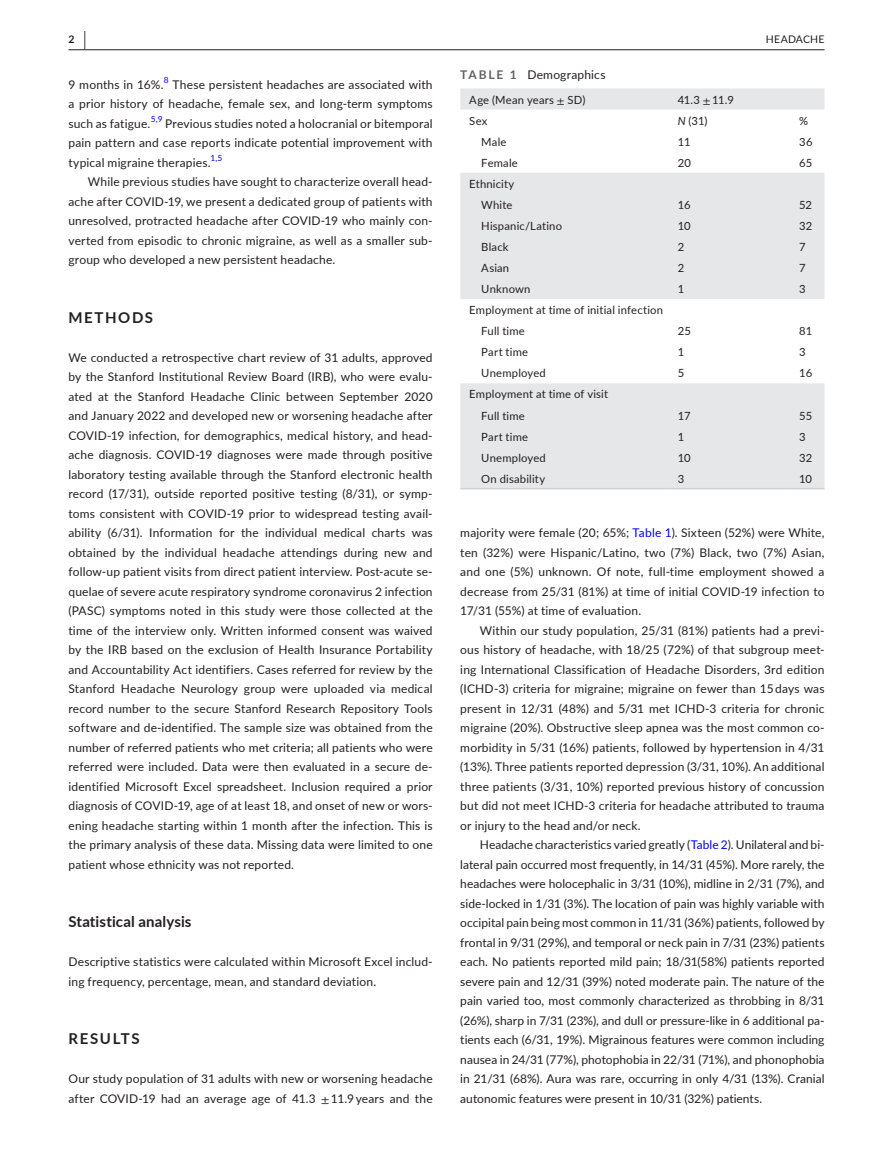
<style>
.page{position:relative;width:893px;height:1174px;background:#fff}
.page>*{position:absolute;margin:0;border:0;box-sizing:border-box;transform-origin:0 0}
.t1{font:700 15px "Lato";letter-spacing:.015em;color:#231f20}
.t2{font:700 15px "Lato";letter-spacing:.11em;color:#231f20}
.t3{font:700 15px "Lato";letter-spacing:.105em;color:#231f20}
.t4{font:12px/19.5px "Lato";letter-spacing:.015em;color:#231f20;text-align:justify}
.t5{font:11.25px/21px "Lato";letter-spacing:.015em;color:#231f20}
.t6{font:10.5px "Lato";letter-spacing:.02em;color:#231f20}
.t7{font:700 10.5px "Lato";color:#231f20}
.s1{font-size:19.5px}
.s2{font-weight:700;color:#636366}
.s3{font-family:"STIX"}
.s4{font-style:italic}
.s5{color:#00f}
</style>
<div class="page">
<hr style="left:68px;top:49px;width:756px;height:1px;background:#231f20">
<svg style="left:460px;top:88px;width:364px;height:400px;fill:#e6e7e9"></svg>
<hr style="left:460px;top:488px;width:209px;height:1px;background:#d1d2d4">
<hr style="left:669px;top:488px;width:121px;height:1px;background:#d1d2d4">
<hr style="left:790px;top:488px;width:34px;height:1px;background:#d1d2d4">
<p class="t7" style="left:68px;top:31px;width:19px">2 <span class="s1">|</span></p>
<p class="t6" style="left:766px;top:31px;width:60px">HEADACHE</p>
<p class="t4" style="left:68px;top:74px;width:366px">9 months in 16%.<sup>8</sup> These persistent headaches are associated with a prior history of headache, female sex, and long-term symptoms such as fatigue.<sup>5,9</sup> Previous studies noted a holocranial or bitemporal pain pattern and case reports indicate potential improvement with typical migraine therapies.<sup>1,5</sup></p>
<p class="t4" style="left:68px;top:171px;width:366px;text-indent:20px">While previous studies have sought to characterize overall head&shy;ache after COVID-19, we present a dedicated group of patients with unresolved, protracted headache after COVID-19 who mainly con&shy;verted from episodic to chronic migraine, as well as a smaller sub&shy;group who developed a new persistent headache.</p>
<p class="t4" style="left:460px;top:64px;width:147px"><span class="s2">TABLE 1</span> Demographics</p>
<p class="t5" style="left:469px;top:88px;width:118px">Age (Mean years <span class="s3">±</span> SD)</p>
<p class="t5" style="left:678px;top:88px;width:58px">41.3 <span class="s3">±</span> 11.9</p>
<p class="t5" style="left:469px;top:109px;width:20px">Sex</p>
<p class="t5" style="left:678px;top:109px;width:31px"><span class="s4">N</span> (31)</p>
<p class="t5" style="left:799px;top:109px;width:11px">%</p>
<p class="t5" style="left:481px;top:131px;width:27px">Male</p>
<p class="t5" style="left:678px;top:131px;width:14px">11</p>
<p class="t5" style="left:799px;top:131px;width:15px">36</p>
<p class="t5" style="left:481px;top:152px;width:38px">Female</p>
<p class="t5" style="left:678px;top:152px;width:15px">20</p>
<p class="t5" style="left:799px;top:152px;width:15px">65</p>
<p class="t5" style="left:469px;top:173px;width:47px;text-align:right">Ethnicity<br>White</p>
<p class="t5" style="left:678px;top:194px;width:14px">16</p>
<p class="t5" style="left:799px;top:194px;width:14px">52</p>
<p class="t5" style="left:481px;top:215px;width:82px">Hispanic/Latino</p>
<p class="t5" style="left:678px;top:215px;width:14px">10</p>
<p class="t5" style="left:799px;top:215px;width:15px">32</p>
<p class="t5" style="left:481px;top:236px;width:29px">Black</p>
<p class="t5" style="left:678px;top:236px;width:8px">2</p>
<p class="t5" style="left:799px;top:236px;width:8px">7</p>
<p class="t5" style="left:481px;top:257px;width:29px">Asian</p>
<p class="t5" style="left:678px;top:257px;width:8px">2</p>
<p class="t5" style="left:799px;top:257px;width:8px">7</p>
<p class="t5" style="left:481px;top:278px;width:51px">Unknown</p>
<p class="t5" style="left:678px;top:278px;width:8px">1</p>
<p class="t5" style="left:799px;top:278px;width:8px">3</p>
<p class="t5" style="left:481px;top:299px;width:183px;text-indent:-12px">Employment at time of initial infection<br>Full time</p>
<p class="t2" style="left:68px;top:306px;width:86px">METHODS</p>
<p class="t4" style="left:68px;top:347px;width:366px">We conducted a retrospective chart review of 31 adults, approved by the Stanford Institutional Review Board (IRB), who were evalu&shy;ated at the Stanford Headache Clinic between September 2020 and January 2022 and developed new or worsening headache after COVID-19 infection, for demographics, medical history, and head&shy;ache diagnosis. COVID-19 diagnoses were made through positive laboratory testing available through the Stanford electronic health record (17/31), outside reported positive testing (8/31), or symp&shy;toms consistent with COVID-19 prior to widespread testing avail&shy;ability (6/31). Information for the individual medical charts was obtained by the individual headache attendings during new and follow-up patient visits from direct patient interview. Post-acute se&shy;quelae of severe acute respiratory syndrome coronavirus 2 infection (PASC) symptoms noted in this study were those collected at the time of the interview only. Written informed consent was waived by the IRB based on the exclusion of Health Insurance Portability and Accountability Act identifiers. Cases referred for review by the Stanford Headache Neurology group were uploaded via medical record number to the secure Stanford Research Repository Tools software and de-identified. The sample size was obtained from the number of referred patients who met criteria; all patients who were referred were included. Data were then evaluated in a secure de&shy;identified Microsoft Excel spreadsheet. Inclusion required a prior diagnosis of COVID-19, age of at least 18, and onset of new or wors&shy;ening headache starting within 1 month after the infection. This is the primary analysis of these data. Missing data were limited to one patient whose ethnicity was not reported.</p>
<p class="t5" style="left:678px;top:320px;width:15px">25</p>
<p class="t5" style="left:799px;top:320px;width:14px">81</p>
<p class="t5" style="left:481px;top:341px;width:48px">Part time</p>
<p class="t5" style="left:678px;top:341px;width:8px">1</p>
<p class="t5" style="left:799px;top:341px;width:8px">3</p>
<p class="t5" style="left:481px;top:362px;width:66px">Unemployed</p>
<p class="t5" style="left:678px;top:362px;width:8px">5</p>
<p class="t5" style="left:799px;top:362px;width:14px">16</p>
<p class="t5" style="left:481px;top:383px;width:128px;text-indent:-12px">Employment at time of visit<br>Full time</p>
<p class="t5" style="left:678px;top:404px;width:14px">17</p>
<p class="t5" style="left:799px;top:404px;width:14px">55</p>
<p class="t5" style="left:481px;top:425px;width:48px">Part time</p>
<p class="t5" style="left:678px;top:425px;width:8px">1</p>
<p class="t5" style="left:799px;top:425px;width:8px">3</p>
<p class="t5" style="left:481px;top:446px;width:66px">Unemployed</p>
<p class="t5" style="left:678px;top:446px;width:14px">10</p>
<p class="t5" style="left:799px;top:446px;width:15px">32</p>
<p class="t5" style="left:481px;top:467px;width:65px">On disability</p>
<p class="t5" style="left:678px;top:467px;width:8px">3</p>
<p class="t5" style="left:799px;top:467px;width:14px">10</p>
<p class="t4" style="left:460px;top:522px;width:366px">majority were female (20; 65%; <span class="s5">Table 1</span>). Sixteen (52%) were White, ten (32%) were Hispanic/Latino, two (7%) Black, two (7%) Asian, and one (5%) unknown. Of note, full-time employment showed a decrease from 25/31 (81%) at time of initial COVID-19 infection to 17/31 (55%) at time of evaluation.</p>
<p class="t4" style="left:460px;top:620px;width:366px;text-indent:20px">Within our study population, 25/31 (81%) patients had a previ&shy;ous history of headache, with 18/25 (72%) of that subgroup meet&shy;ing International Classification of Headache Disorders, 3rd edition (ICHD-3) criteria for migraine; migraine on fewer than 15 days was present in 12/31 (48%) and 5/31 met ICHD-3 criteria for chronic migraine (20%). Obstructive sleep apnea was the most common co&shy;morbidity in 5/31 (16%) patients, followed by hypertension in 4/31 (13%). Three patients reported depression (3/31, 10%). An additional three patients (3/31, 10%) reported previous history of concussion but did not meet ICHD-3 criteria for headache attributed to trauma or injury to the head and/or neck.</p>
<p class="t4" style="left:460px;top:834px;width:366px;text-indent:20px">Headache characteristics varied greatly (<span class="s5">Table 2</span>). Unilateral and bi&shy;lateral pain occurred most frequently, in 14/31 (45%). More rarely, the headaches were holocephalic in 3/31 (10%), midline in 2/31 (7%), and side-locked in 1/31 (3%). The location of pain was highly variable with occipital pain being most common in 11/31 (36%) patients, followed by frontal in 9/31 (29%), and temporal or neck pain in 7/31 (23%) patients each. No patients reported mild pain; 18/31(58%) patients reported severe pain and 12/31 (39%) noted moderate pain. The nature of the pain varied too, most commonly characterized as throbbing in 8/31 (26%), sharp in 7/31 (23%), and dull or pressure-like in 6 additional pa&shy;tients each (6/31, 19%). Migrainous features were common including nausea in 24/31 (77%), photophobia in 22/31 (71%), and phonophobia in 21/31 (68%). Aura was rare, occurring in only 4/31 (13%). Cranial autonomic features were present in 10/31 (32%) patients.</p>
<p class="t1" style="left:68px;top:911px;width:125px">Statistical analysis</p>
<p class="t4" style="left:68px;top:951px;width:366px">Descriptive statistics were calculated within Microsoft Excel includ&shy;ing frequency, percentage, mean, and standard deviation.</p>
<p class="t3" style="left:68px;top:1028px;width:73px">RESULTS</p>
<p class="t4" style="left:68px;top:1068px;width:366px">Our study population of 31 adults with new or worsening headache after COVID-19 had an average age of 41.3 <span class="s3">±</span> 11.9 years and the</p>
</div>
